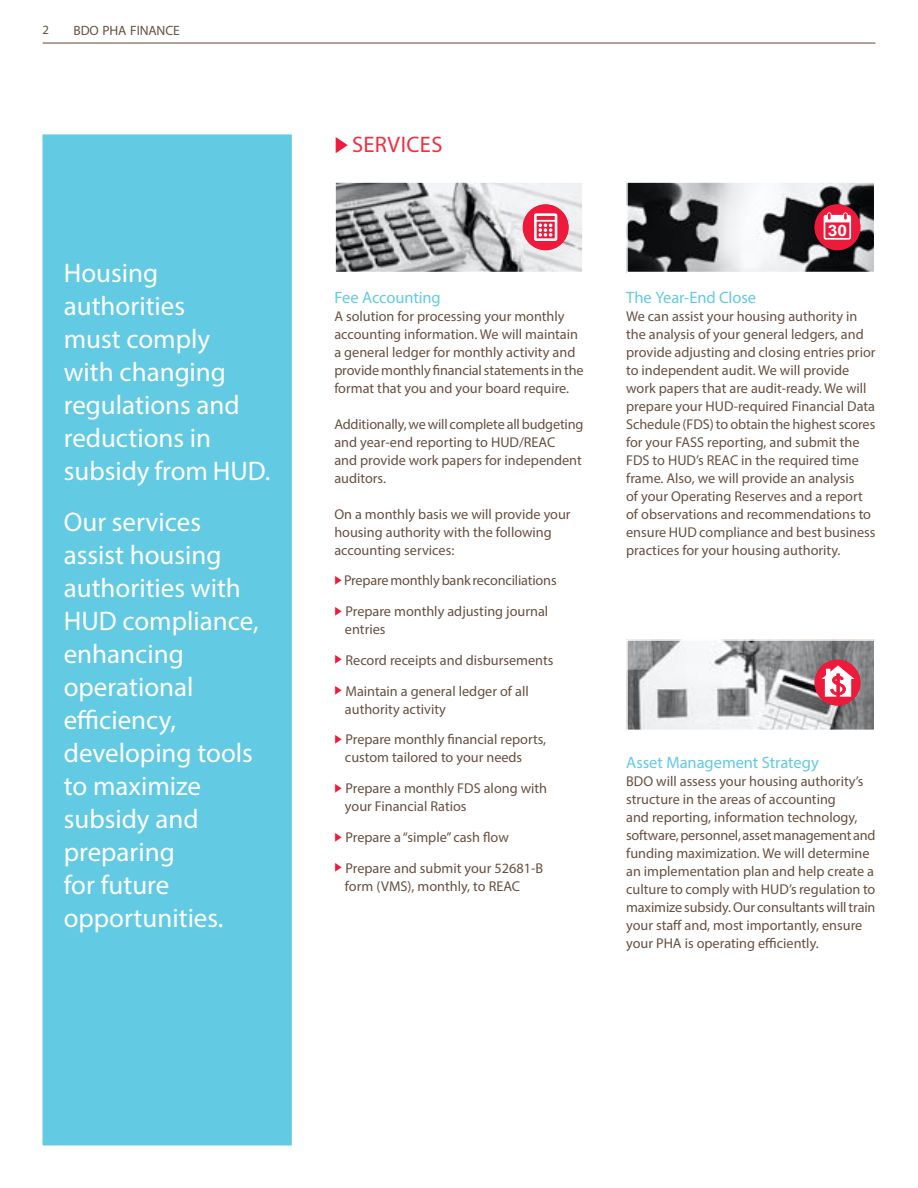
<style>
.page{position:relative;width:918px;height:1188px;background:#fff}
.page>*{position:absolute;margin:0;border:0;box-sizing:border-box;transform-origin:0 0}
.t1{font:27px/33px "Myriad Pro";color:#fff}
.t2{font:22.5px "Myriad Pro";letter-spacing:.02em;color:#ee3041}
.t3{font:16.5px "Myriad Pro";letter-spacing:-.005em;color:#62cae3}
.t4{font:700 15.75px "Arial";color:#fff;scale:1.11 1}
.t5{font:14.25px/18px "Myriad Pro";color:#685041}
.t6{font:13.5px "Myriad Pro";letter-spacing:-.01em;color:#685041}
.t7{font:12.75px "Myriad Pro";color:#685041}
.s1{color:#ed1a3b}
</style>
<div class="page">
<hr style="left:43px;top:43px;width:832px;height:1px;background:#685041">
<img style="left:337px;top:184px;width:244px;height:86px">
<div style="left:334px;top:181px;width:250px;height:92px;border:2px solid #fff"></div>
<img style="left:629px;top:184px;width:243px;height:86px">
<div style="left:626px;top:181px;width:249px;height:92px;border:2px solid #fff"></div>
<img style="left:629px;top:642px;width:243px;height:86px">
<div style="left:626px;top:639px;width:249px;height:92px;border:2px solid #fff"></div>
<div style="left:43px;top:134px;width:249px;height:1011px;background:#62cae3;border:2px solid #62cae3"></div>
<div style="left:523px;top:204px;width:46px;height:46px;background:#ed1a3b;border-radius:50%"></div>
<svg style="left:534px;top:213px;width:23px;height:28px"></svg>
<div style="left:815px;top:204px;width:45px;height:46px;background:#ed1a3b;border-radius:50%"></div>
<svg style="left:824px;top:212px;width:27px;height:28px"></svg>
<div style="left:815px;top:660px;width:45px;height:46px;background:#ed1a3b;border-radius:50%"></div>
<svg style="left:822px;top:665px;width:33px;height:32px"></svg>
<p class="t7" style="left:43px;top:22px;width:8px">2</p>
<p class="t6" style="left:74px;top:22px;width:108px">BDO PHA Finance</p>
<h1 class="t1" style="left:64px;top:256px;width:208px">Housing authorities<br>must comply<br>with changing regulations and reductions in subsidy from HUD.</h1>
<h1 class="t1" style="left:64px;top:505px;width:196px">Our services assist housing authorities with<br>HUD compliance, enhancing operational efficiency, developing tools to maximize subsidy and preparing<br>for future opportunities.</h1>
<h2 class="t2" style="left:334px;top:130px;width:110px"><span class="s1">◆</span> Services</h2>
<p class="t3" style="left:334px;top:287px;width:108px">Fee Accounting</p>
<p class="t5" style="left:334px;top:307px;width:251px">A solution for processing your monthly accounting information. We will maintain a general ledger for monthly activity and provide monthly financial statements in the format that you and your board require.</p>
<p class="t5" style="left:334px;top:415px;width:251px">Additionally, we will complete all budgeting and year-end reporting to HUD/REAC<br>and provide work papers for independent auditors.</p>
<p class="t5" style="left:334px;top:505px;width:238px">On a monthly basis we will provide your housing authority with the following accounting services:</p>
<p class="t5" style="left:334px;top:571px;width:224px"><span class="s1">◆</span> Prepare monthly bank reconciliations</p>
<p class="t5" style="left:345px;top:602px;width:205px;text-indent:-11px"><span class="s1">◆</span> Prepare monthly adjusting journal entries</p>
<p class="t5" style="left:334px;top:651px;width:221px"><span class="s1">◆</span> Record receipts and disbursements</p>
<p class="t5" style="left:345px;top:682px;width:185px;text-indent:-11px"><span class="s1">◆</span> Maintain a general ledger of all authority activity</p>
<p class="t5" style="left:345px;top:730px;width:203px;text-indent:-11px"><span class="s1">◆</span> Prepare monthly financial reports, custom tailored to your needs</p>
<p class="t5" style="left:345px;top:779px;width:204px;text-indent:-11px"><span class="s1">◆</span> Prepare a monthly FDS along with your Financial Ratios</p>
<p class="t5" style="left:334px;top:828px;width:176px"><span class="s1">◆</span> Prepare a “simple” cash flow</p>
<p class="t5" style="left:345px;top:859px;width:200px;text-indent:-11px"><span class="s1">◆</span> Prepare and submit your 52681-B form (VMS), monthly, to REAC</p>
<p class="t4" style="left:828px;top:219px;width:19px">30</p>
<p class="t3" style="left:626px;top:287px;width:132px">The Year-End Close</p>
<p class="t5" style="left:626px;top:307px;width:251px">We can assist your housing authority in the analysis of your general ledgers, and provide adjusting and closing entries prior to independent audit. We will provide work papers that are audit-ready. We will prepare your HUD-required Financial Data Schedule (FDS) to obtain the highest scores for your FASS reporting, and submit the FDS to HUD’s REAC in the required time frame. Also, we will provide an analysis<br>of your Operating Reserves and a report of observations and recommendations to ensure HUD compliance and best business practices for your housing authority.</p>
<p class="t3" style="left:626px;top:752px;width:194px">Asset Management Strategy</p>
<p class="t5" style="left:626px;top:772px;width:251px">BDO will assess your housing authority’s structure in the areas of accounting<br>and reporting, information technology, software, personnel, asset management and funding maximization. We will determine an implementation plan and help create a culture to comply with HUD’s regulation to maximize subsidy. Our consultants will train your staff and, most importantly, ensure your PHA is operating efficiently.</p>
</div>
